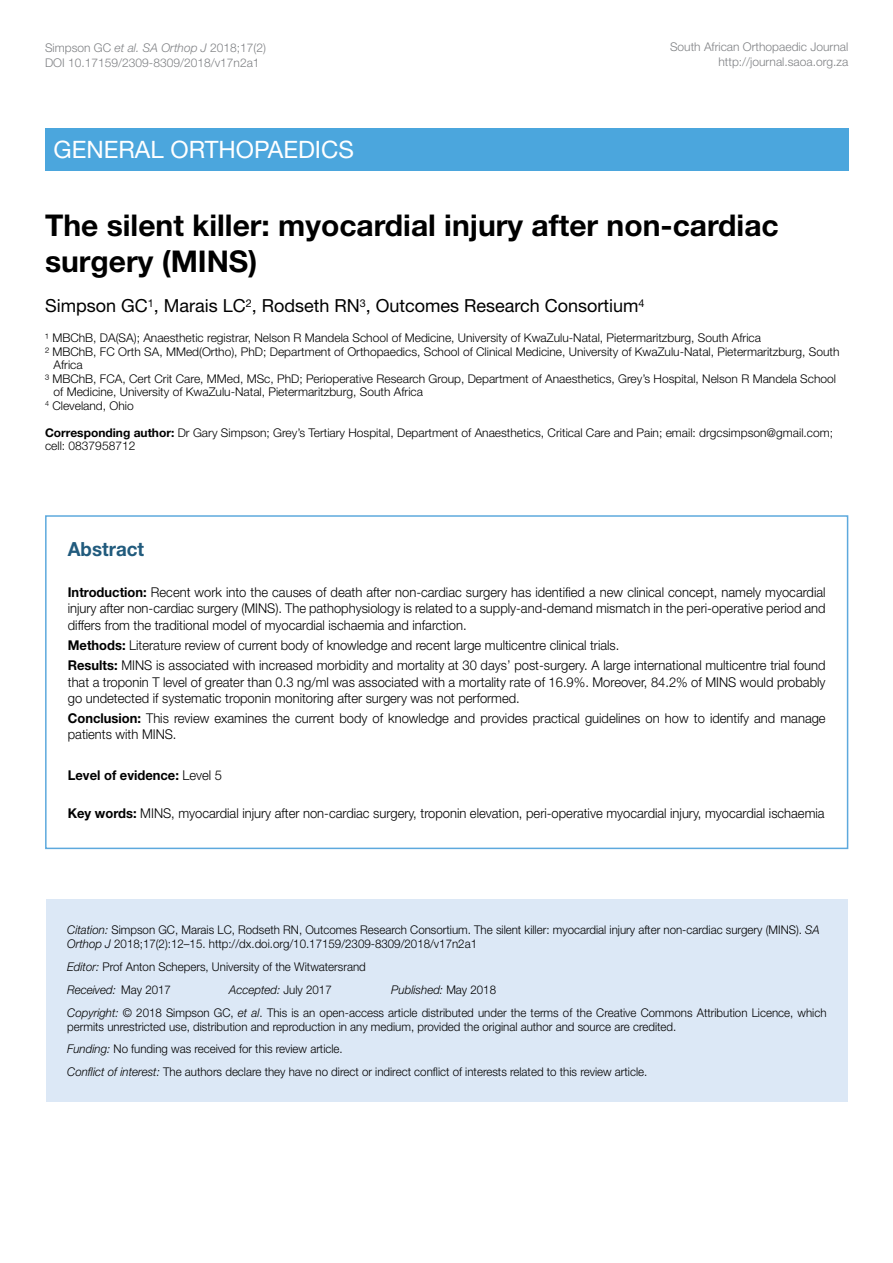
<style>
.page{position:relative;width:893px;height:1263px;background:#fff}
.page>*{position:absolute;margin:0;border:0;box-sizing:border-box;transform-origin:0 0}
.t1{font:700 30px/36px "Helvetica Neue LT Std";color:#000}
.t2{font:24px "Helvetica Neue LT Std";color:#fff}
.t3{font:700 19.5px "Helvetica Neue LT Std";color:#215b7d;scale:.96 1}
.t4{font:18px "Helvetica Neue LT Std";color:#000}
.t5{font:300 13.5px/16.2px "Helvetica Neue LT Std";color:#000;scale:.96 1}
.t6{font:700 13.5px "Helvetica Neue LT Std";color:#000;scale:.96 1}
.t7{font:300 12px/23px "Helvetica Neue LT Std";color:#000;scale:.96 1}
.t8{font:300 12px/13.5px "Helvetica Neue LT Std";color:#000}
.t9{font:300 12px/14.4px "Helvetica Neue LT Std";color:#808285}
.t10{font:italic 300 12px "Helvetica Neue LT Std";color:#000;scale:.96 1}
.s1{font-style:italic}
.s2{font-weight:700}
.s3{font-weight:300}
.s4{font-style:normal}
</style>
<div class="page">
<div style="left:45px;top:128px;width:803px;height:43px;background:#4ba6dd"></div>
<div style="left:46px;top:899px;width:802px;height:203px;background:#dce8f6"></div>
<div style="left:45px;top:515px;width:803px;height:334px;border:2px solid #5da9dd"></div>
<p class="t9" style="left:45px;top:40px;width:222px">Simpson GC <span class="s1">et al. SA Orthop J</span> 2018;17(2)<br>DOI 10.17159/2309-8309/2018/v17n2a1</p>
<p class="t9" style="left:670px;top:39px;width:180px;line-height:15px;text-align:right">South African Orthopaedic Journal http://journal.saoa.org.za</p>
<h2 class="t2" style="left:54px;top:135px;width:302px">GENERAL ORTHOPAEDICS</h2>
<h1 class="t1" style="left:45px;top:206px;width:735px">The silent killer: myocardial injury after non-cardiac surgery (MINS)</h1>
<h3 class="t4" style="left:45px;top:295px;width:601px">Simpson GC<sup>1</sup>, Marais LC<sup>2</sup>, Rodseth RN<sup>3</sup>, Outcomes Research Consortium<sup>4</sup></h3>
<p class="t8" style="left:45px;top:331px;width:717px">¹ MBChB, DA(SA); Anaesthetic registrar, Nelson R Mandela School of Medicine, University of KwaZulu-Natal, Pietermaritzburg, South Africa</p>
<p class="t8" style="left:45px;top:345px;width:796px">² MBChB, FC Orth SA, MMed(Ortho), PhD; Department of Orthopaedics, School of Clinical Medicine, University of KwaZulu-Natal, Pietermaritzburg, South</p>
<p class="t8" style="left:54px;top:358px;width:31px">Africa</p>
<p class="t8" style="left:45px;top:372px;width:792px">³ MBChB, FCA, Cert Crit Care, MMed, MSc, PhD; Perioperative Research Group, Department of Anaesthetics, Grey’s Hospital, Nelson R Mandela School</p>
<p class="t8" style="left:54px;top:385px;width:371px">of Medicine, University of KwaZulu-Natal, Pietermaritzburg, South Africa</p>
<p class="t8" style="left:45px;top:399px;width:90px"><sup>4</sup> Cleveland, Ohio</p>
<p class="t8" style="left:45px;top:426px;width:789px"><span class="s2">Corresponding author:</span> Dr Gary Simpson; Grey’s Tertiary Hospital, Department of Anaesthetics, Critical Care and Pain; email: drgcsimpson@gmail.com; cell: 0837958712</p>
<h3 class="t3" style="left:68px;top:537px;width:81px">Abstract</h3>
<p class="t5" style="left:68px;top:584px;width:791px;text-align:justify"><span class="s2">Introduction:</span> Recent work into the causes of death after non-cardiac surgery has identified a new clinical concept, namely myocardial injury after non-cardiac surgery (MINS). The pathophysiology is related to a supply-and-demand mismatch in the peri-operative period and differs from the traditional model of myocardial ischaemia and infarction.</p>
<p class="t5" style="left:68px;top:635px;width:791px;line-height:20.4px"><span class="s2">Methods:</span> Literature review of current body of knowledge and recent large multicentre clinical trials.<br><span class="s2">Results:</span> MINS is associated with increased morbidity and mortality at 30 days’ post-surgery. A large international multicentre trial found</p>
<p class="t5" style="left:68px;top:673px;width:791px">that a troponin T level of greater than 0.3 ng/ml was associated with a mortality rate of 16.9%. Moreover, 84.2% of MINS would probably go undetected if systematic troponin monitoring after surgery was not performed.</p>
<p class="t5" style="left:68px;top:710px;width:791px"><span class="s2">Conclusion:</span> This review examines the current body of knowledge and provides practical guidelines on how to identify and manage patients with MINS.</p>
<p class="t6" style="left:68px;top:767px;width:162px">Level of evidence: <span class="s3">Level 5</span></p>
<p class="t5" style="left:68px;top:805px;width:790px"><span class="s2">Key words:</span> MINS, myocardial injury after non-cardiac surgery, troponin elevation, peri-operative myocardial injury, myocardial ischaemia</p>
<p class="t7" style="left:67px;top:922px;width:785px;line-height:14.4px"><span class="s1">Citation:</span> Simpson GC, Marais LC, Rodseth RN, Outcomes Research Consortium. The silent killer: myocardial injury after non-cardiac surgery (MINS). <span class="s1">SA<br>Orthop J</span> 2018;17(2):12–15. http://dx.doi.org/10.17159/2309-8309/2018/v17n2a1</p>
<p class="t7" style="left:67px;top:955px;width:313px"><span class="s1">Editor:</span> Prof Anton Schepers, University of the Witwatersrand<br><span class="s1">Received:</span> May 2017</p>
<p class="t7" style="left:67px;top:978px;width:792px;text-align:center"><span class="s1">Published:</span> May 2018<br><span class="s1">Copyright:</span> © 2018 Simpson GC, <span class="s1">et al</span>. This is an open-access article distributed under the terms of the Creative Commons Attribution Licence, which</p>
<p class="t7" style="left:67px;top:1015px;width:636px;line-height:22.5px">permits unrestricted use, distribution and reproduction in any medium, provided the original author and source are credited.<br><span class="s1">Funding:</span> No funding was received for this review article.<br><span class="s1">Conflict of interest:</span> The authors declare they have no direct or indirect conflict of interests related to this review article.</p>
<p class="t10" style="left:229px;top:982px;width:108px">Accepted: <span class="s4">July 2017</span></p>
</div>
